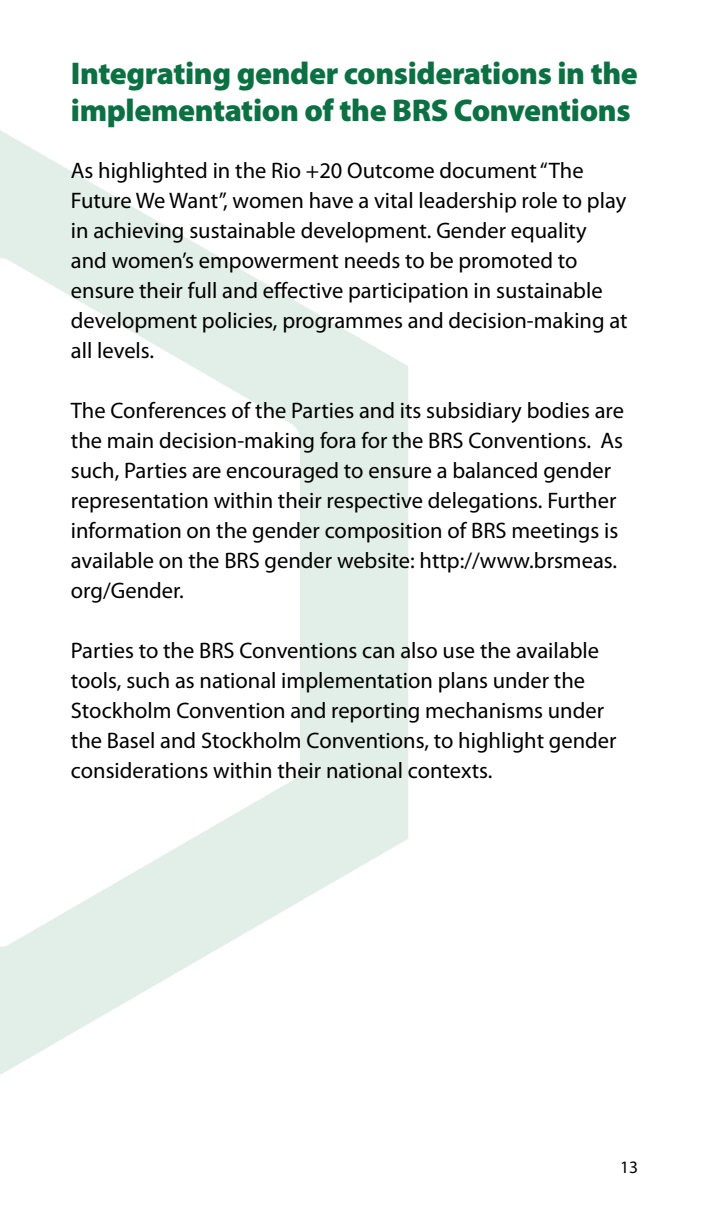
<style>
.page{position:relative;width:709px;height:1205px;background:#fff}
.page>*{position:absolute;margin:0;border:0;box-sizing:border-box;transform-origin:0 0}
.t1{font:900 31.5px/37.5px "Myriad Pro";letter-spacing:-.01em;color:#0b7042}
.t2{font:22.5px/30px "Myriad Pro";color:#000}
.t3{font:17.5px "Myriad Pro";color:#000}
</style>
<div class="page">
<svg style="left:0;top:130px;width:408px;height:945px"></svg>
<h1 class="t1" style="left:71px;top:55px;width:568px">Integrating gender considerations in the implementation of the BRS Conventions</h1>
<p class="t2" style="left:71px;top:156px;width:558px">As highlighted in the Rio +20 Outcome document “The Future We Want”, women have a vital leadership role to play in achieving sustainable development. Gender equality and women’s empowerment needs to be promoted to ensure their full and effective participation in sustainable development policies, programmes and decision-making at all levels.</p>
<p class="t2" style="left:71px;top:396px;width:554px">The Conferences of the Parties and its subsidiary bodies are the main decision-making fora for the BRS Conventions. As such, Parties are encouraged to ensure a balanced gender representation within their respective delegations. Further information on the gender composition of BRS meetings is available on the BRS gender website: http://www.brsmeas. org/Gender.</p>
<p class="t2" style="left:71px;top:636px;width:547px">Parties to the BRS Conventions can also use the available tools, such as national implementation plans under the Stockholm Convention and reporting mechanisms under the Basel and Stockholm Conventions, to highlight gender considerations within their national contexts.</p>
<p class="t3" style="left:620px;top:1157px;width:19px">13</p>
</div>
